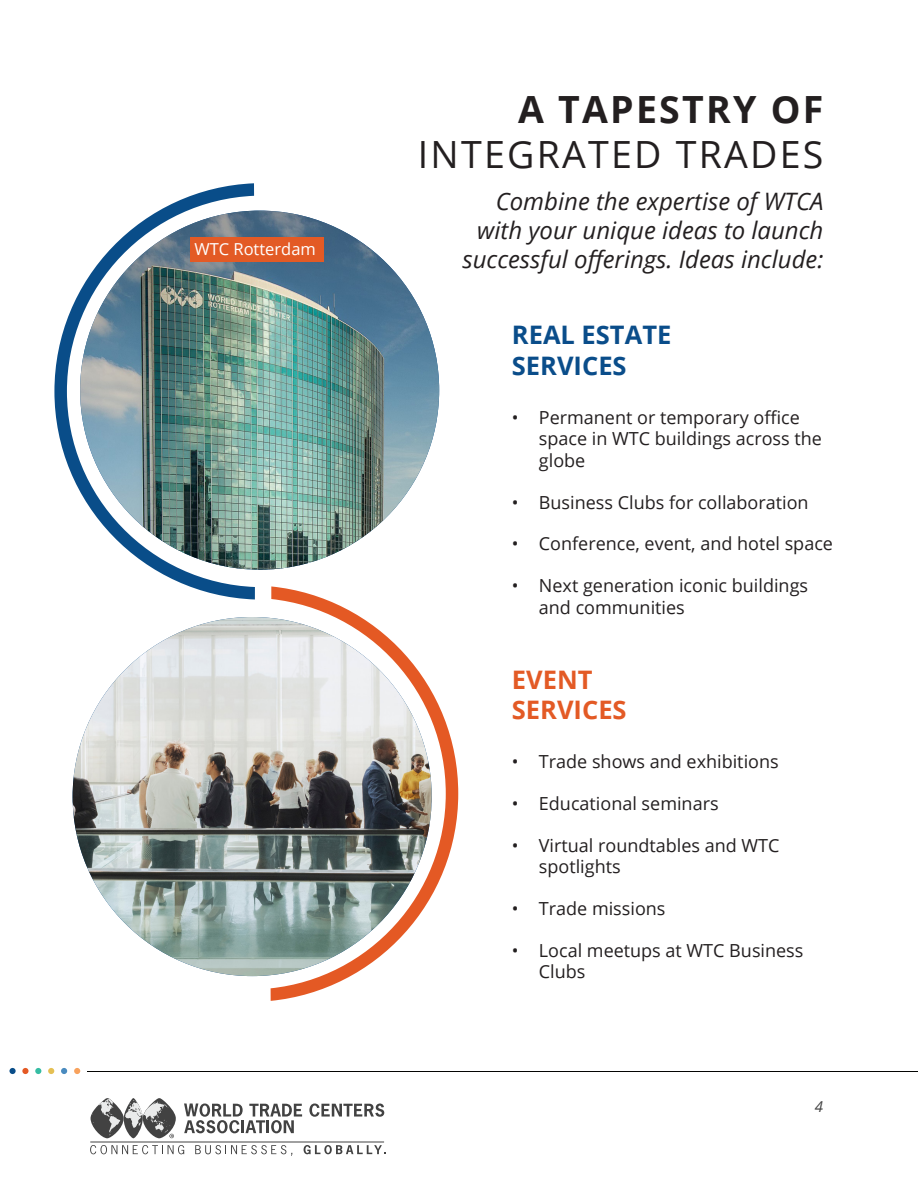
<style>
.page{position:relative;width:918px;height:1188px;background:#fff}
.page>*{position:absolute;margin:0;border:0;box-sizing:border-box;transform-origin:0 0}
.t1{font:37.5px "Open Sans";letter-spacing:.06em;color:#231f20}
.t2{font:700 37.5px "Open Sans";letter-spacing:.06em;color:#231f20}
.t3{font:700 25.5px/30.6px "Open Sans";color:#0a4d8a}
.t4{font:700 25.5px/30.6px "Open Sans";color:#e35a25}
.t5{font:italic 24px/28.8px "Open Sans";color:#231f20;text-align:right}
.t6{font:18px/21.6px "Open Sans";color:#231f20}
.t7{font:16.5px "Open Sans";color:#fff}
.t8{font:italic 15px "Open Sans";color:#434343}
</style>
<div class="page">
<svg style="left:309px;top:1104px;width:75px;height:13px"></svg>
<svg style="left:184px;top:1104px;width:118px;height:29px"></svg>
<svg style="left:91px;top:1098px;width:85px;height:40px"></svg>
<svg style="left:90px;top:1145px;width:94px;height:9px"></svg>
<svg style="left:195px;top:1145px;width:97px;height:11px"></svg>
<svg style="left:304px;top:1145px;width:82px;height:9px"></svg>
<hr style="left:90px;top:1142px;width:294px;height:1px;background:#424242">
<svg style="left:74px;top:1068px;width:6px;height:6px"></svg>
<svg style="left:9px;top:1068px;width:7px;height:6px"></svg>
<svg style="left:22px;top:1068px;width:7px;height:6px"></svg>
<svg style="left:35px;top:1068px;width:6px;height:6px"></svg>
<svg style="left:48px;top:1068px;width:6px;height:6px"></svg>
<svg style="left:61px;top:1068px;width:6px;height:6px"></svg>
<hr style="left:87px;top:1071px;width:831px;height:1px;background:#040503">
<img style="left:54px;top:183px;width:201px;height:416px">
<img style="left:271px;top:586px;width:187px;height:415px">
<img style="left:80px;top:211px;width:359px;height:359px;border-radius:180px">
<img style="left:73px;top:617px;width:359px;height:359px;border-radius:180px">
<div style="left:190px;top:238px;width:134px;height:24px;background:#e35a25"></div>
<p class="t7" style="left:194px;top:238px;width:123px">WTC Rotterdam</p>
<p class="t2" style="left:518px;top:83px;width:307px">A TAPESTRY OF</p>
<p class="t1" style="left:418px;top:129px;width:407px">INTEGRATED TRADES</p>
<p class="t5" style="left:462px;top:187px;width:363px">Combine the expertise of WTCA with your unique ideas to launch successful offerings. Ideas include:</p>
<p class="t3" style="left:512px;top:319px;width:161px">REAL ESTATE<br>SERVICES</p>
<p class="t6" style="left:539px;top:406px;width:285px;text-indent:-27px">• Permanent or temporary office space in WTC buildings across the globe</p>
<p class="t6" style="left:512px;top:491px;width:298px">• Business Clubs for collaboration</p>
<p class="t6" style="left:512px;top:533px;width:323px">• Conference, event, and hotel space</p>
<p class="t6" style="left:539px;top:575px;width:271px;text-indent:-27px">• Next generation iconic buildings and communities</p>
<p class="t4" style="left:512px;top:663px;width:116px">EVENT<br>SERVICES</p>
<p class="t6" style="left:512px;top:750px;width:268px">• Trade shows and exhibitions</p>
<p class="t6" style="left:512px;top:792px;width:208px">• Educational seminars</p>
<p class="t6" style="left:539px;top:834px;width:242px;text-indent:-27px">• Virtual roundtables and WTC spotlights</p>
<p class="t6" style="left:512px;top:897px;width:155px">• Trade missions</p>
<p class="t6" style="left:539px;top:939px;width:266px;text-indent:-27px">• Local meetups at WTC Business<br>Clubs</p>
<p class="t8" style="left:815px;top:1097px;width:10px">4</p>
</div>
